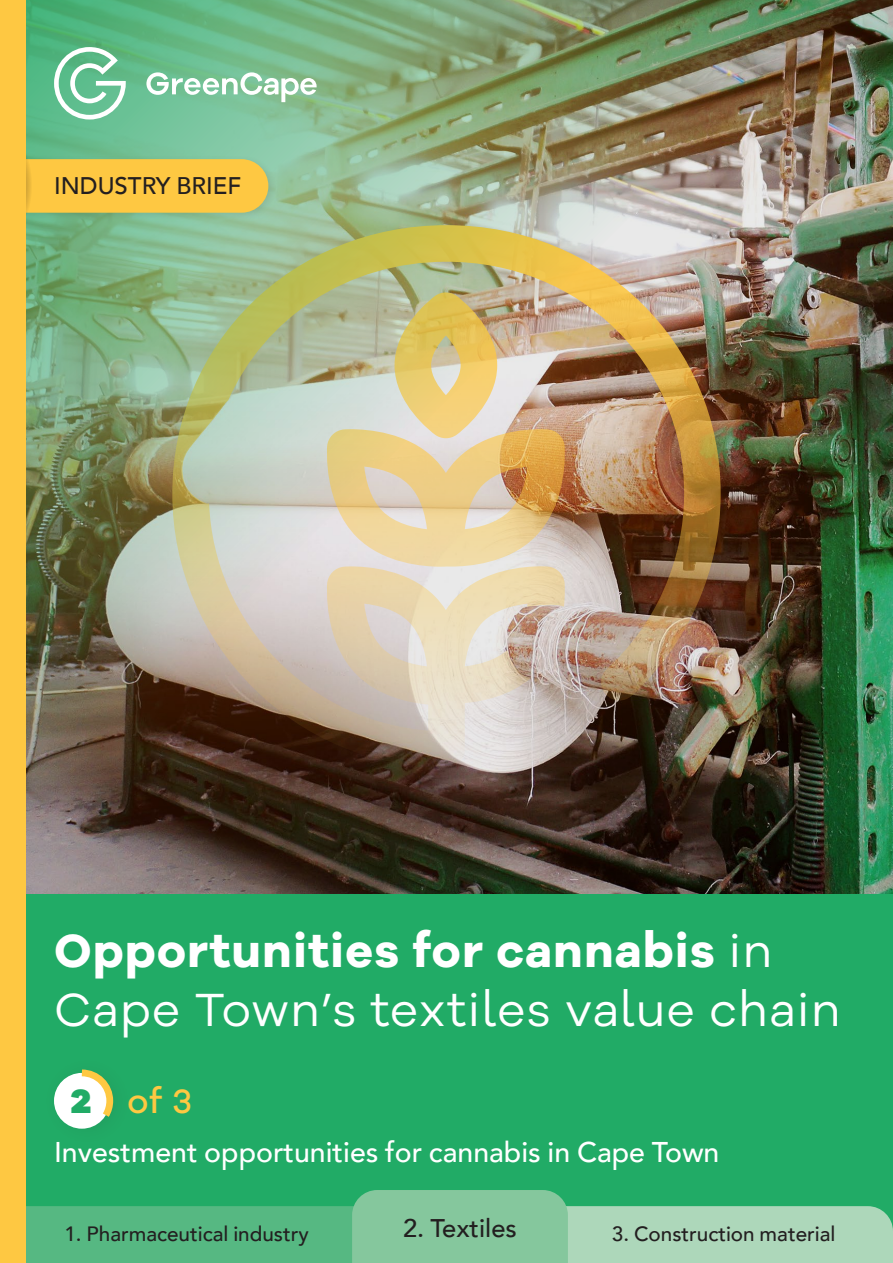
<style>
.page{position:relative;width:893px;height:1263px;background:#fff}
.page>*{position:absolute;margin:0;border:0;box-sizing:border-box;transform-origin:0 0}
.t1{font:48px/58.5px "Galano Grotesque Alt Regular";letter-spacing:.025em;color:#fff}
.Heading{font:34.8px "Galano Grotesque Alt Medium";color:#fec842}
.Body_Copy{font:500 28.5px "Avenir";color:#fff}
.Body_Copy-2{font:500 25.5px "Avenir";color:#231f20}
.Body_Copy-3{font:500 24px "Avenir";color:#231f20}
.Body_Copy-4{font:500 20.7px "Avenir";color:#231f20}
.s1{font-family:"Galano Grotesque Alt Bold"}
.s2{font-family:"Galano Grotesque Alt Black";color:#21ab66}
</style>
<div class="page">
<div style="left:0;top:894px;width:893px;height:369px;background:#21ab66"></div>
<img style="left:26px;top:0;width:867px;height:894px">
<svg style="left:54px;top:47px;width:72px;height:73px"></svg>
<svg style="left:146px;top:72px;width:171px;height:30px"></svg>
<div style="left:54px;top:1073px;width:56px;height:56px;background:#fff;border-radius:50%"></div>
<svg style="left:75px;top:1069px;width:39px;height:55px"></svg>
<div style="left:0;top:155px;width:277px;height:66px;background:#231f20;opacity:.1"></div>
<div style="left:29px;top:159px;width:239px;height:54px;background:#fec842"></div>
<svg style="left:0;top:142px;width:33px;height:86px"></svg>
<div style="left:0;top:0;width:26px;height:1263px;background:#fec842"></div>
<svg style="left:26px;top:1190px;width:867px;height:73px"></svg>
<p class="Body_Copy-3" style="left:54px;top:165px;width:189px">INDUSTRY BRIEF</p>
<p class="t1" style="left:54px;top:920px;width:788px"><span class="s1">Opportunities for cannabis</span> in<br>Cape Town’s textiles value chain</p>
<p class="Heading" style="left:71px;top:1078px;width:123px"><span class="s2">2</span> of 3</p>
<p class="Body_Copy" style="left:54px;top:1127px;width:667px">Investment opportunities for cannabis in Cape Town</p>
<p class="Body_Copy-2" style="left:403px;top:1206px;width:115px">2. Textiles</p>
<p class="Body_Copy-4" style="left:64px;top:1216px;width:246px">1. Pharmaceutical industry</p>
<p class="Body_Copy-4" style="left:612px;top:1216px;width:225px">3. Construction material</p>
</div>
